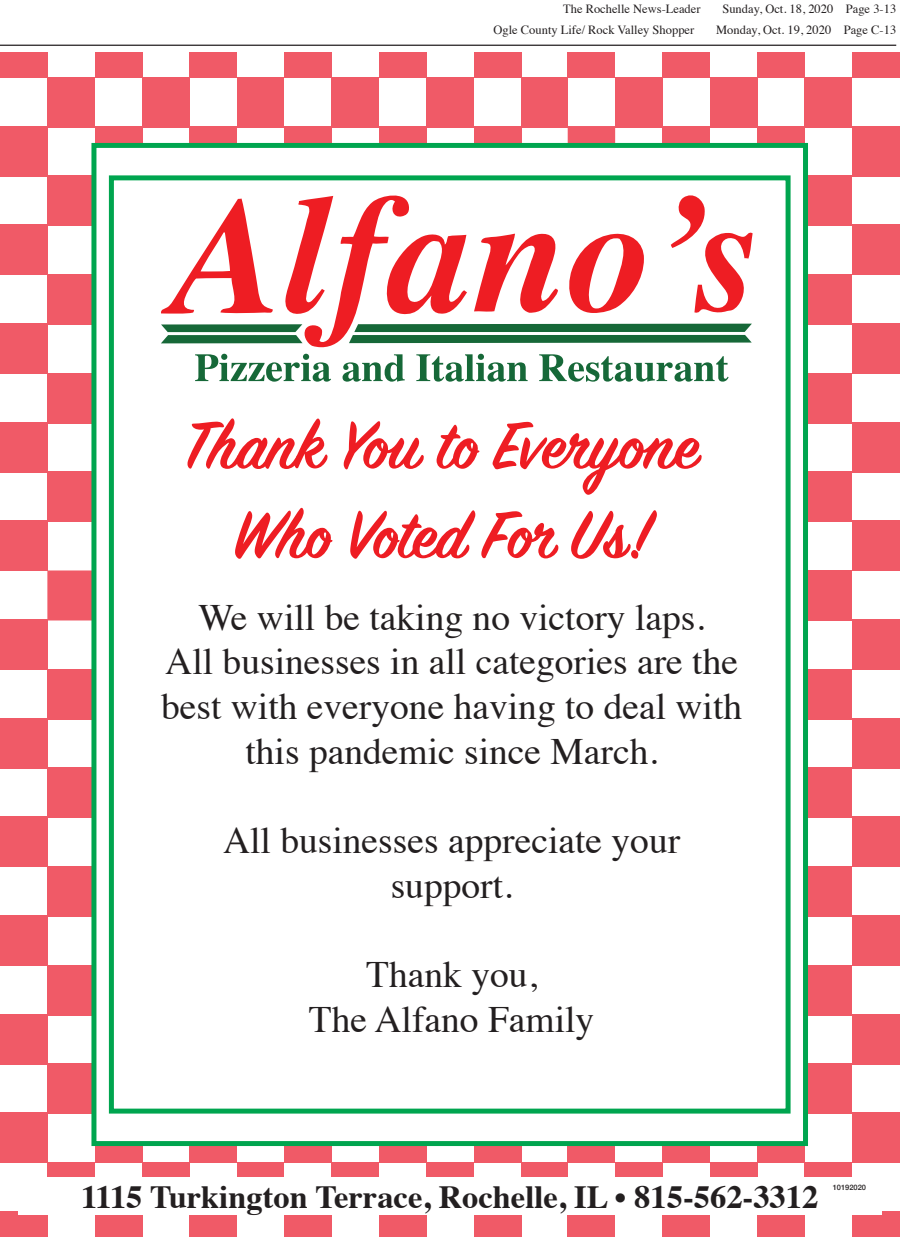
<style>
.page{position:relative;width:900px;height:1238px;background:#fff}
.page>*{position:absolute;margin:0;border:0;box-sizing:border-box;transform-origin:0 0}
.t1{font:600 74.5px/89.4px "Sign Painter House Script";letter-spacing:-.005em;color:#ee1d23;text-align:center}
.t2{font:37.25px/44.8px "Times";color:#231f20;text-align:center}
.t3{font:700 32.25px "Times";color:#231f20}
.t4{font:12.5px "Times";color:#231f20}
.t5{font:500 7.5px "Helvetica Neue";color:#231f20}
</style>
<div class="page">
<hr style="left:0;top:45px;width:896px;height:1px;background:#231f20">
<div style="left:0;top:52px;width:47px;height:25px;background:#f05a67"></div>
<div style="left:95px;top:52px;width:47px;height:25px;background:#f05a67"></div>
<div style="left:190px;top:52px;width:47px;height:25px;background:#f05a67"></div>
<div style="left:47px;top:77px;width:48px;height:50px;background:#f05a67"></div>
<div style="left:142px;top:77px;width:48px;height:50px;background:#f05a67"></div>
<div style="left:237px;top:77px;width:47px;height:50px;background:#f05a67"></div>
<div style="left:0;top:126px;width:47px;height:50px;background:#f05a67"></div>
<div style="left:95px;top:126px;width:47px;height:50px;background:#f05a67"></div>
<div style="left:190px;top:126px;width:47px;height:50px;background:#f05a67"></div>
<div style="left:47px;top:176px;width:48px;height:50px;background:#f05a67"></div>
<div style="left:0;top:225px;width:47px;height:50px;background:#f05a67"></div>
<div style="left:47px;top:274px;width:48px;height:50px;background:#f05a67"></div>
<div style="left:0;top:323px;width:47px;height:50px;background:#f05a67"></div>
<div style="left:47px;top:373px;width:48px;height:50px;background:#f05a67"></div>
<div style="left:0;top:422px;width:47px;height:50px;background:#f05a67"></div>
<div style="left:47px;top:472px;width:48px;height:50px;background:#f05a67"></div>
<div style="left:0;top:521px;width:47px;height:50px;background:#f05a67"></div>
<div style="left:47px;top:570px;width:48px;height:50px;background:#f05a67"></div>
<div style="left:0;top:619px;width:47px;height:50px;background:#f05a67"></div>
<div style="left:47px;top:669px;width:48px;height:50px;background:#f05a67"></div>
<div style="left:0;top:718px;width:47px;height:50px;background:#f05a67"></div>
<div style="left:47px;top:768px;width:48px;height:50px;background:#f05a67"></div>
<div style="left:0;top:817px;width:47px;height:50px;background:#f05a67"></div>
<div style="left:47px;top:866px;width:48px;height:50px;background:#f05a67"></div>
<div style="left:0;top:915px;width:47px;height:50px;background:#f05a67"></div>
<div style="left:47px;top:965px;width:48px;height:50px;background:#f05a67"></div>
<div style="left:0;top:1014px;width:47px;height:50px;background:#f05a67"></div>
<div style="left:47px;top:1064px;width:48px;height:50px;background:#f05a67"></div>
<div style="left:0;top:1113px;width:47px;height:49px;background:#f05a67"></div>
<div style="left:95px;top:1113px;width:47px;height:49px;background:#f05a67"></div>
<div style="left:190px;top:1113px;width:47px;height:49px;background:#f05a67"></div>
<div style="left:47px;top:1162px;width:48px;height:50px;background:#f05a67"></div>
<div style="left:142px;top:1162px;width:48px;height:50px;background:#f05a67"></div>
<div style="left:237px;top:1162px;width:47px;height:50px;background:#f05a67"></div>
<div style="left:0;top:1211px;width:47px;height:26px;background:#f05a67"></div>
<div style="left:95px;top:1211px;width:47px;height:26px;background:#f05a67"></div>
<div style="left:190px;top:1211px;width:47px;height:26px;background:#f05a67"></div>
<div style="left:284px;top:52px;width:48px;height:25px;background:#f05a67"></div>
<div style="left:379px;top:52px;width:48px;height:25px;background:#f05a67"></div>
<div style="left:474px;top:52px;width:47px;height:25px;background:#f05a67"></div>
<div style="left:332px;top:77px;width:47px;height:50px;background:#f05a67"></div>
<div style="left:427px;top:77px;width:47px;height:50px;background:#f05a67"></div>
<div style="left:521px;top:77px;width:48px;height:50px;background:#f05a67"></div>
<div style="left:284px;top:126px;width:48px;height:50px;background:#f05a67"></div>
<div style="left:379px;top:126px;width:48px;height:50px;background:#f05a67"></div>
<div style="left:474px;top:126px;width:47px;height:50px;background:#f05a67"></div>
<div style="left:284px;top:1113px;width:48px;height:49px;background:#f05a67"></div>
<div style="left:379px;top:1113px;width:48px;height:49px;background:#f05a67"></div>
<div style="left:474px;top:1113px;width:47px;height:49px;background:#f05a67"></div>
<div style="left:332px;top:1162px;width:47px;height:50px;background:#f05a67"></div>
<div style="left:427px;top:1162px;width:47px;height:50px;background:#f05a67"></div>
<div style="left:521px;top:1162px;width:48px;height:50px;background:#f05a67"></div>
<div style="left:284px;top:1211px;width:48px;height:26px;background:#f05a67"></div>
<div style="left:379px;top:1211px;width:48px;height:26px;background:#f05a67"></div>
<div style="left:474px;top:1211px;width:47px;height:26px;background:#f05a67"></div>
<div style="left:568px;top:52px;width:331px;height:1185px;background:#fff"></div>
<div style="left:568px;top:52px;width:47px;height:25px;background:#f05a67"></div>
<div style="left:662px;top:52px;width:48px;height:25px;background:#f05a67"></div>
<div style="left:757px;top:52px;width:48px;height:25px;background:#f05a67"></div>
<div style="left:852px;top:52px;width:47px;height:25px;background:#f05a67"></div>
<div style="left:615px;top:77px;width:48px;height:50px;background:#f05a67"></div>
<div style="left:710px;top:77px;width:47px;height:50px;background:#f05a67"></div>
<div style="left:805px;top:77px;width:47px;height:50px;background:#f05a67"></div>
<div style="left:568px;top:126px;width:47px;height:50px;background:#f05a67"></div>
<div style="left:662px;top:126px;width:48px;height:50px;background:#f05a67"></div>
<div style="left:757px;top:126px;width:48px;height:50px;background:#f05a67"></div>
<div style="left:852px;top:126px;width:47px;height:50px;background:#f05a67"></div>
<div style="left:805px;top:176px;width:47px;height:50px;background:#f05a67"></div>
<div style="left:852px;top:225px;width:47px;height:50px;background:#f05a67"></div>
<div style="left:805px;top:274px;width:47px;height:50px;background:#f05a67"></div>
<div style="left:852px;top:323px;width:47px;height:50px;background:#f05a67"></div>
<div style="left:805px;top:373px;width:47px;height:50px;background:#f05a67"></div>
<div style="left:852px;top:422px;width:47px;height:50px;background:#f05a67"></div>
<div style="left:805px;top:472px;width:47px;height:50px;background:#f05a67"></div>
<div style="left:852px;top:521px;width:47px;height:50px;background:#f05a67"></div>
<div style="left:805px;top:570px;width:47px;height:50px;background:#f05a67"></div>
<div style="left:852px;top:619px;width:47px;height:50px;background:#f05a67"></div>
<div style="left:805px;top:669px;width:47px;height:50px;background:#f05a67"></div>
<div style="left:852px;top:718px;width:47px;height:50px;background:#f05a67"></div>
<div style="left:805px;top:768px;width:47px;height:50px;background:#f05a67"></div>
<div style="left:852px;top:817px;width:47px;height:50px;background:#f05a67"></div>
<div style="left:805px;top:866px;width:47px;height:50px;background:#f05a67"></div>
<div style="left:852px;top:915px;width:47px;height:50px;background:#f05a67"></div>
<div style="left:805px;top:965px;width:47px;height:50px;background:#f05a67"></div>
<div style="left:852px;top:1014px;width:47px;height:50px;background:#f05a67"></div>
<div style="left:805px;top:1064px;width:47px;height:50px;background:#f05a67"></div>
<div style="left:568px;top:1113px;width:47px;height:49px;background:#f05a67"></div>
<div style="left:662px;top:1113px;width:48px;height:49px;background:#f05a67"></div>
<div style="left:757px;top:1113px;width:48px;height:49px;background:#f05a67"></div>
<div style="left:852px;top:1113px;width:47px;height:49px;background:#f05a67"></div>
<div style="left:615px;top:1162px;width:48px;height:50px;background:#f05a67"></div>
<div style="left:710px;top:1162px;width:47px;height:50px;background:#f05a67"></div>
<div style="left:805px;top:1162px;width:47px;height:50px;background:#f05a67"></div>
<div style="left:568px;top:1211px;width:47px;height:26px;background:#f05a67"></div>
<div style="left:662px;top:1211px;width:48px;height:26px;background:#f05a67"></div>
<div style="left:757px;top:1211px;width:48px;height:26px;background:#f05a67"></div>
<div style="left:852px;top:1211px;width:47px;height:26px;background:#f05a67"></div>
<div style="left:94px;top:145px;width:712px;height:998px;background:#fff"></div>
<div style="left:91px;top:143px;width:717px;height:1003px;border:5px solid #00a54f"></div>
<div style="left:109px;top:175px;width:682px;height:938px;border:5px solid #00a54f"></div>
<svg style="left:161px;top:195px;width:592px;height:186px"></svg>
<div style="left:18px;top:1177px;width:864px;height:37px;background:#fff"></div>
<p class="t4" style="left:563px;top:-3px;width:139px">The Rochelle News-Leader</p>
<p class="t4" style="left:722px;top:-3px;width:175px">Sunday, Oct. 18, 2020 Page 3-13</p>
<p class="t4" style="left:494px;top:18px;width:202px">Ogle County Life/ Rock Valley Shopper</p>
<p class="t4" style="left:716px;top:18px;width:182px">Monday, Oct. 19, 2020 Page C-13</p>
<p class="t1" style="left:185px;top:407px;width:516px">Thank You to Everyone<br>Who Voted For Us!</p>
<p class="t2" style="left:161px;top:591px;width:583px">We will be taking no victory laps.<br>All businesses in all categories are the best with everyone having to deal with this pandemic since March.</p>
<p class="t2" style="left:223px;top:815px;width:459px">All businesses appreciate your support.</p>
<p class="t2" style="left:309px;top:949px;width:287px">Thank you,<br>The Alfano Family</p>
<p class="t3" style="left:81px;top:1166px;width:739px">1115 Turkington Terrace, Rochelle, IL • 815-562-3312</p>
<p class="t5" style="left:833px;top:1181px;width:35px">10192020</p>
</div>
